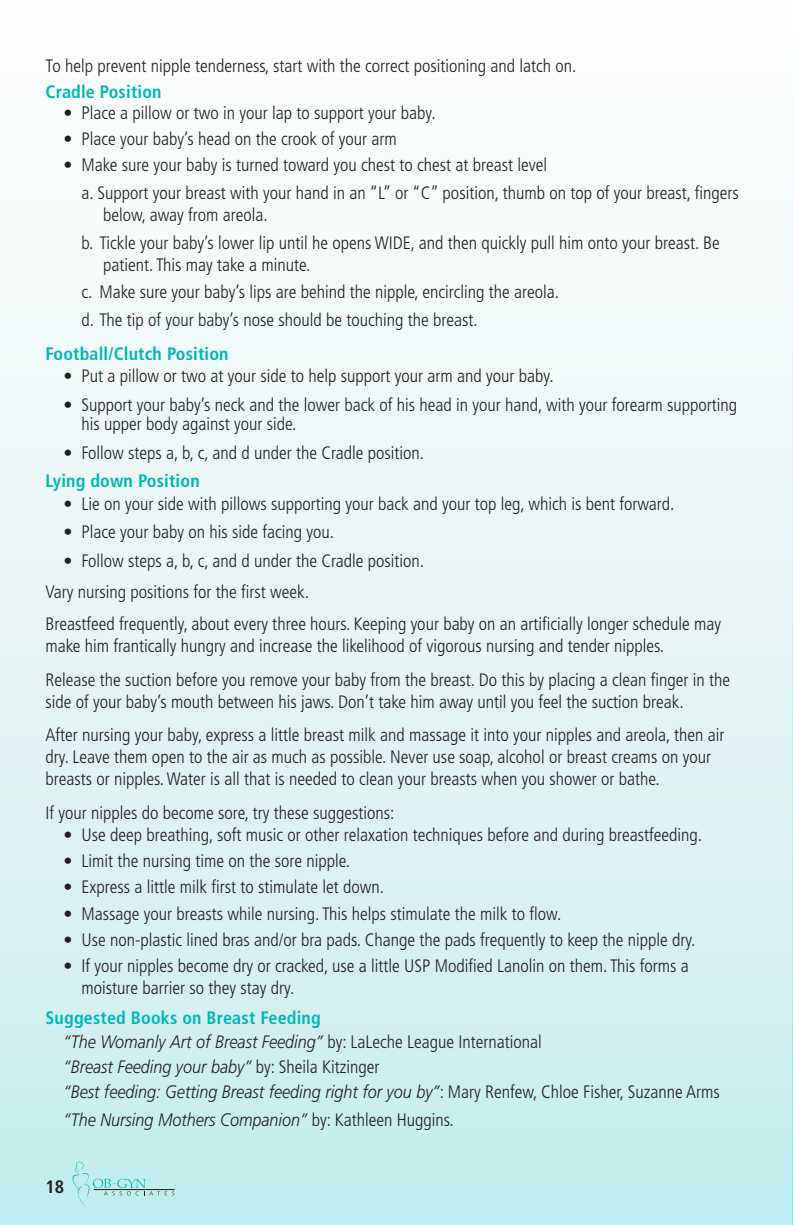
<style>
.page{position:relative;width:793px;height:1225px;background:#fff}
.page>*{position:absolute;margin:0;border:0;box-sizing:border-box;transform-origin:0 0}
.t1{font:300 condensed 18px/27.8px "Frutiger";color:#231f20}
.t2{font:italic 300 18px/24.8px "Frutiger";color:#231f20;scale:.9 1}
.t3{font:700 condensed 18px "Frutiger";letter-spacing:.01em;color:#00b7b9}
.t4{font:700 condensed 18px "Frutiger";color:#231f20}
.s1{font-weight:700;font-style:normal;font-stretch:condensed;color:#00b7b9}
.s2{font-style:normal;font-stretch:condensed}
</style>
<div class="page">
<div style="left:0;top:0;width:792px;height:1225px;background:linear-gradient(to bottom,#fffefe,#c8eded)"></div>
<svg style="left:792px;top:151px;width:1px;height:1072px"></svg>
<hr style="left:94px;top:1189px;width:81px;height:1px;background:#231f20">
<svg style="left:72px;top:1162px;width:102px;height:44px;background:#b6e5e6"></svg>
<p class="t1" style="left:45px;top:52px;width:530px">To help prevent nipple tenderness, start with the correct positioning and latch on.</p>
<p class="t3" style="left:45px;top:81px;width:118px">Cradle Position</p>
<p class="t1" style="left:63px;top:99px;width:371px">• Place a pillow or two in your lap to support your baby.</p>
<p class="t1" style="left:63px;top:125px;width:335px">• Place your baby’s head on the crook of your arm</p>
<p class="t1" style="left:81px;top:151px;width:659px;text-indent:-18px">• Make sure your baby is turned toward you chest to chest at breast level<br>a. Support your breast with your hand in an “L” or “C” position, thumb on top of your breast, fingers</p>
<p class="t1" style="left:81px;top:201px;width:640px;text-indent:22px">below, away from areola.<br>b. Tickle your baby’s lower lip until he opens WIDE, and then quickly pull him onto your breast. Be</p>
<p class="t1" style="left:81px;top:251px;width:476px;text-indent:22px">patient. This may take a minute.<br>c. Make sure your baby’s lips are behind the nipple, encircling the areola. d. The tip of your baby’s nose should be touching the breast.</p>
<p class="t3" style="left:45px;top:343px;width:185px">Football/Clutch Position</p>
<p class="t1" style="left:63px;top:362px;width:489px">• Put a pillow or two at your side to help support your arm and your baby.</p>
<p class="t1" style="left:81px;top:395px;width:657px;line-height:19.8px;text-indent:-18px">• Support your baby’s neck and the lower back of his head in your hand, with your forearm supporting his upper body against your side.</p>
<p class="t1" style="left:63px;top:439px;width:359px">• Follow steps a, b, c, and d under the Cradle position.</p>
<p class="t3" style="left:45px;top:470px;width:156px">Lying down Position</p>
<p class="t1" style="left:63px;top:490px;width:610px">• Lie on your side with pillows supporting your back and your top leg, which is bent forward.</p>
<p class="t1" style="left:63px;top:519px;width:269px">• Place your baby on his side facing you.</p>
<p class="t1" style="left:45px;top:545px;width:677px;line-height:31.6px;text-indent:18px">• Follow steps a, b, c, and d under the Cradle position.<br>Vary nursing positions for the first week.<br>Breastfeed frequently, about every three hours. Keeping your baby on an artificially longer schedule may</p>
<p class="t1" style="left:45px;top:629px;width:686px;line-height:33.6px">make him frantically hungry and increase the likelihood of vigorous nursing and tender nipples.<br>Release the suction before you remove your baby from the breast. Do this by placing a clean finger in the</p>
<p class="t1" style="left:45px;top:685px;width:681px;line-height:33.6px">side of your baby’s mouth between his jaws. Don’t take him away until you feel the suction break.<br>After nursing your baby, express a little breast milk and massage it into your nipples and areola, then air</p>
<p class="t1" style="left:45px;top:746px;width:667px;line-height:22px">dry. Leave them open to the air as much as possible. Never use soap, alcohol or breast creams on your breasts or nipples. Water is all that is needed to clean your breasts when you shower or bathe.</p>
<p class="t1" style="left:45px;top:799px;width:351px">If your nipples do become sore, try these suggestions:</p>
<p class="t1" style="left:63px;top:821px;width:637px">• Use deep breathing, soft music or other relaxation techniques before and during breastfeeding.</p>
<p class="t1" style="left:63px;top:847px;width:285px">• Limit the nursing time on the sore nipple.</p>
<p class="t1" style="left:63px;top:873px;width:319px">• Express a little milk first to stimulate let down.</p>
<p class="t1" style="left:63px;top:900px;width:496px">• Massage your breasts while nursing. This helps stimulate the milk to flow.</p>
<p class="t1" style="left:63px;top:926px;width:631px">• Use non-plastic lined bras and/or bra pads. Change the pads frequently to keep the nipple dry.</p>
<p class="t1" style="left:81px;top:955px;width:609px;line-height:22px;text-indent:-18px">• If your nipples become dry or cracked, use a little USP Modified Lanolin on them. This forms a moisture barrier so they stay dry.</p>
<p class="t2" style="left:63px;top:1005px;width:731px;text-indent:-18px"><span class="s1">Suggested Books on Breast Feeding<br></span>“The Womanly Art of Breast Feeding” <span class="s2">by: LaLeche League International<br></span>“Breast Feeding your baby” <span class="s2">by: Sheila Kitzinger<br></span>“Best feeding: Getting Breast feeding right for you by”<span class="s2">: Mary Renfew, Chloe Fisher, Suzanne Arms</span></p>
<p class="t2" style="left:63px;top:1108px;width:432px">“The Nursing Mothers Companion” <span class="s2">by: Kathleen Huggins.</span></p>
<p class="t4" style="left:45px;top:1176px;width:20px">18</p>
</div>
